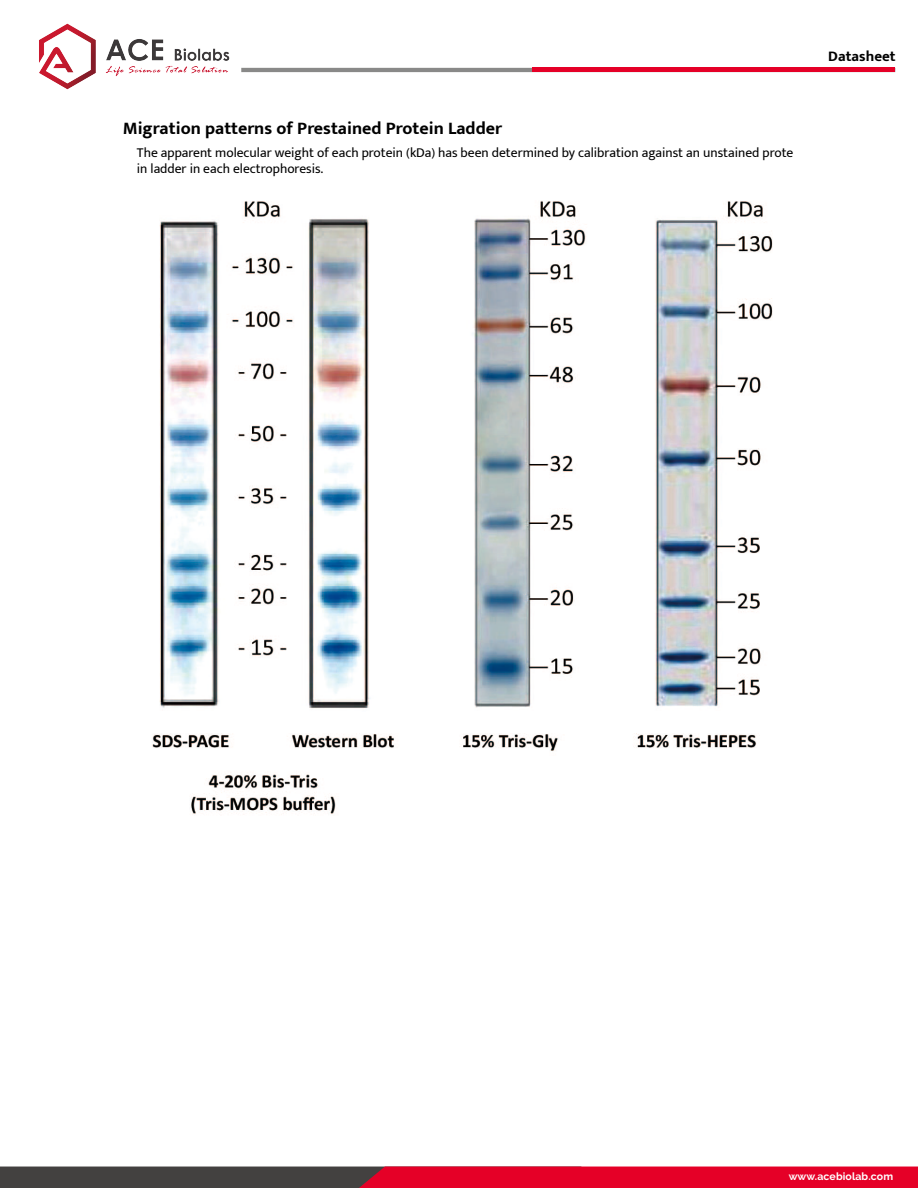
<style>
.page{position:relative;width:918px;height:1188px;background:#fff}
.page>*{position:absolute;margin:0;border:0;box-sizing:border-box;transform-origin:0 0}
.t1{font:700 18px "Mukta Mahee";color:#000}
.t2{font:700 15px "Mukta Mahee";color:#000}
.t3{font:13.5px/16.2px "Mukta Mahee";color:#000}
.t4{font:700 10.5px "Raleway";letter-spacing:.01em;color:#fff}
</style>
<div class="page">
<img style="left:39px;top:23px;width:191px;height:67px">
<hr style="left:241px;top:68px;width:654px;height:4px;background:#898988">
<hr style="left:533px;top:68px;width:362px;height:4px;background:#e50027">
<svg style="left:0;top:1167px;width:918px;height:21px;background:#a31a31"></svg>
<img style="left:152px;top:201px;width:620px;height:614px">
<h1 class="t1" style="left:123px;top:117px;width:381px">Migration patterns of Prestained Protein Ladder</h1>
<p class="t3" style="left:137px;top:144px;width:658px">The apparent molecular weight of each protein (kDa) has been determined by calibration against an unstained prote in ladder in each electrophoresis.</p>
<p class="t2" style="left:828px;top:47px;width:69px">Datasheet</p>
<p class="t4" style="left:789px;top:1171px;width:106px">www.acebiolab.com</p>
</div>
